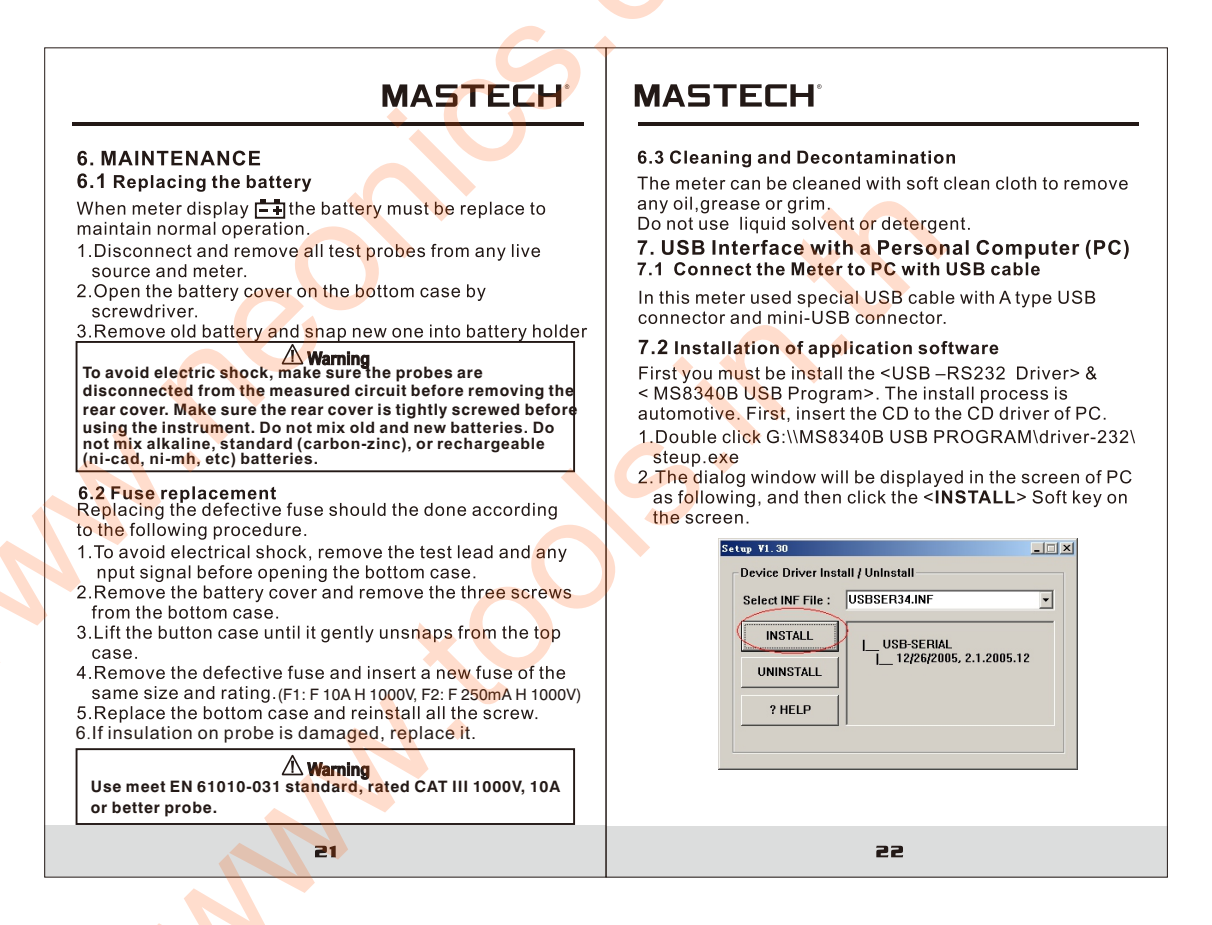
<style>
.page{position:relative;width:1212px;height:925px;background:#fff}
.page>*{position:absolute;margin:0;border:0;box-sizing:border-box;transform-origin:0 0}
.t1{font:157.5px "Arial";color:rgb(255 84 0/.2)}
.t2{font:18px "Arial";letter-spacing:.055em;color:#231916}
.t3{font:700 15.75px/18px "Swiss 721 BT";letter-spacing:.055em;color:#231916}
.t4{font:700 15.75px/15.8px "Arial";letter-spacing:.055em;color:#231916}
.t5{font:15.75px "Swiss 721 BT";letter-spacing:.02em;color:#231916}
.s1{font-family:"Swiss 721 BT"}
.s2{font-family:"Adobe Fangsong Std"}
</style>
<div class="page">
<div style="left:606px;top:826px;width:561px;height:51px;background:#dcdddd"></div>
<div style="left:44px;top:826px;width:562px;height:51px;background:#dcdddd"></div>
<svg style="left:876px;top:846px;width:27px;height:11px"></svg>
<hr style="left:638px;top:122px;width:501px;height:3px;background:#231916">
<svg style="left:315px;top:846px;width:21px;height:11px"></svg>
<hr style="left:72px;top:123px;width:511px;height:3px;background:#231916">
<svg style="left:77px;top:151px;width:234px;height:41px"></svg>
<svg style="left:77px;top:199px;width:468px;height:39px"></svg>
<svg style="left:77px;top:486px;width:494px;height:236px"></svg>
<svg style="left:638px;top:240px;width:491px;height:35px"></svg>
<svg style="left:638px;top:291px;width:457px;height:33px"></svg>
<svg style="left:639px;top:339px;width:28px;height:15px"></svg>
<svg style="left:675px;top:341px;width:323px;height:17px"></svg>
<svg style="left:638px;top:366px;width:467px;height:56px"></svg>
<svg style="left:638px;top:430px;width:497px;height:94px"></svg>
<img style="left:718px;top:539px;width:360px;height:230px">
<svg style="left:382px;top:84px;width:187px;height:23px"></svg>
<svg style="left:635px;top:84px;width:186px;height:23px"></svg>
<div style="left:76px;top:341px;width:499px;height:131px;border:2px solid #231916"></div>
<svg style="left:77px;top:244px;width:510px;height:125px"></svg>
<div style="left:76px;top:748px;width:499px;height:77px;border:2px solid #231916"></div>
<svg style="left:282px;top:755px;width:87px;height:25px"></svg>
<svg style="left:638px;top:150px;width:317px;height:17px"></svg>
<svg style="left:637px;top:176px;width:491px;height:57px"></svg>
<h1 class="t1" style="left:-96px;top:528px;width:859px;rotate:-45deg">ww.neonics.</h1>
<h1 class="t1" style="left:90px;top:875px;width:1061px;rotate:-45deg">www.tools.in.th</h1>
<p class="t3" style="left:83px;top:365px;width:496px">To avoid electric shock, make sure the probes are disconnected from the measured circuit before removing the rear cover. Make sure the rear cover is tightly screwed before</p>
<p class="t4" style="left:83px;top:421px;width:473px"><span class="s1">using the instrument.</span> Do not mix old and new batteries. Do not mix alkaline, standard (carbon-zinc), or rechargeable (ni-cad, ni-mh, etc) batteries.</p>
<p class="t5" style="left:277px;top:688px;width:306px">(F1: F 10A H 1000V, F2: F 250mA H 1000V)</p>
<p class="t2" style="left:76px;top:726px;width:402px">6<span class="s2">.</span>If insulation on probe is damaged, replace it.</p>
<p class="t3" style="left:91px;top:777px;width:471px;line-height:20.7px">Use meet EN 61010-031 standard, rated CAT III 1000V, 10A or better probe.</p>
</div>
